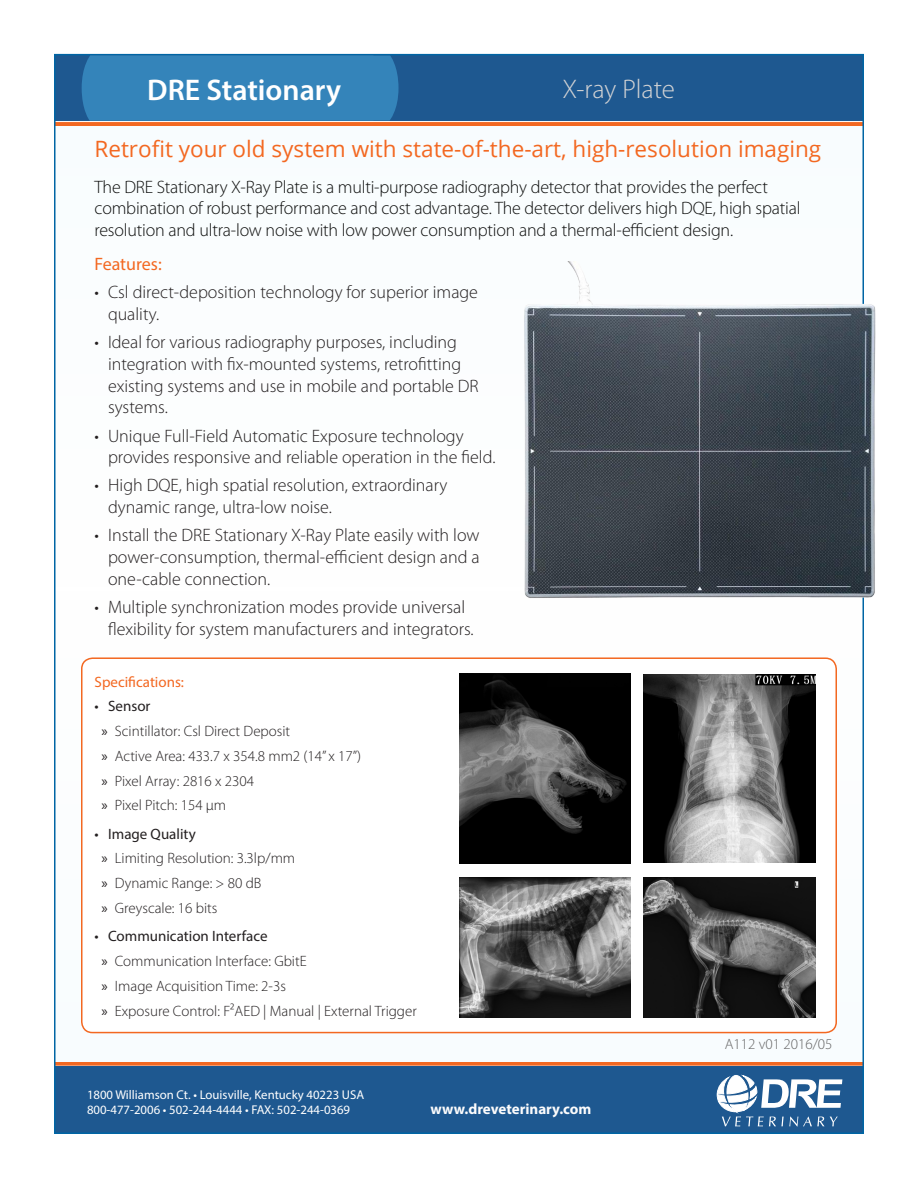
<style>
.page{position:relative;width:918px;height:1188px;background:#fff}
.page>*{position:absolute;margin:0;border:0;box-sizing:border-box;transform-origin:0 0}
.t1{font:600 30px "Myriad Pro";color:#fff}
.t2{font:300 27px "Myriad Pro";letter-spacing:-.005em;color:#d1d2d4}
.Green_Header{font:22.5px "Open Sans";color:#f36821}
.t3{font:300 18px/21.6px "Myriad Pro";color:#231f20}
.Paragraph{font:300 18px/21.6px "Myriad Pro";letter-spacing:-.01em;color:#0e0f0e}
.Feature_Bullets{font:18px "Myriad Pro";color:#f36821}
.t4{font:300 15px "Myriad Pro";color:#231f20}
.t5{font:15px "Myriad Pro";color:#231f20}
.t6{font:700 15px "Myriad Pro";color:#fbfbfc}
.Feature_Bullets-2{font:15px "Myriad Pro";color:#f36821}
.t7{font:300 15px "Myriad Pro";color:#646464}
.t8{font:12.75px/15.3px "Myriad Pro";color:#fff}
.s1{font-weight:400}
</style>
<div class="page">
<div style="left:55px;top:115px;width:808px;height:954px;background:#fbfdfe"></div>
<div style="left:57px;top:57px;width:804px;height:64px;background:#1e5890"></div>
<div style="left:55px;top:121px;width:808px;height:5px;background:#f36821"></div>
<hr style="left:55px;top:121px;width:808px;height:1px;background:#fff">
<svg style="left:57px;top:1062px;width:804px;height:4px;background:#f37433"></svg>
<div style="left:57px;top:1066px;width:804px;height:65px;background:#1e5890"></div>
<svg style="left:717px;top:1075px;width:125px;height:52px"></svg>
<div style="left:82px;top:56px;width:317px;height:65px;background:#3484ba"></div>
<img style="left:524px;top:261px;width:352px;height:355px">
<div style="left:82px;top:658px;width:754px;height:375px;background:#fff;border-radius:11px"></div>
<div style="left:81px;top:657px;width:756px;height:376px;border:2px solid #f36821;border-radius:11px"></div>
<img style="left:644px;top:674px;width:172px;height:188px">
<img style="left:459px;top:673px;width:171px;height:190px">
<img style="left:459px;top:878px;width:172px;height:140px">
<img style="left:644px;top:878px;width:172px;height:140px">
<h1 class="t1" style="left:147px;top:71px;width:196px">DRE Stationary</h1>
<h2 class="t2" style="left:562px;top:74px;width:114px">X-ray Plate</h2>
<p class="Green_Header" style="left:94px;top:134px;width:728px">Retrofit your old system with state-of-the-art, high-resolution imaging</p>
<p class="Paragraph" style="left:94px;top:176px;width:708px">The DRE Stationary X-Ray Plate is a multi-purpose radiography detector that provides the perfect combination of robust performance and cost advantage. The detector delivers high DQE, high spatial resolution and ultra-low noise with low power consumption and a thermal-efficient design.</p>
<p class="Feature_Bullets" style="left:94px;top:253px;width:69px">Features:</p>
<p class="t3" style="left:108px;top:282px;width:372px;text-indent:-14px">• Csl direct-deposition technology for superior image quality.</p>
<p class="t3" style="left:108px;top:332px;width:372px;text-indent:-14px">• Ideal for various radiography purposes, including integration with fix-mounted systems, retrofitting existing systems and use in mobile and portable DR systems.</p>
<p class="t3" style="left:108px;top:425px;width:389px;text-indent:-14px">• Unique Full-Field Automatic Exposure technology provides responsive and reliable operation in the field.</p>
<p class="t3" style="left:108px;top:475px;width:341px;text-indent:-14px">• High DQE, high spatial resolution, extraordinary dynamic range, ultra-low noise.</p>
<p class="t3" style="left:108px;top:525px;width:373px;text-align:justify;text-indent:-14px">• Install the DRE Stationary X-Ray Plate easily with low power-consumption, thermal-efficient design and a one-cable connection.</p>
<p class="t3" style="left:108px;top:596px;width:367px;text-indent:-14px">• Multiple synchronization modes provide universal flexibility for system manufacturers and integrators.</p>
<p class="Feature_Bullets-2" style="left:95px;top:672px;width:91px">Specifications:</p>
<p class="t5" style="left:95px;top:697px;width:57px">• Sensor</p>
<p class="t4" style="left:101px;top:723px;width:190px"><span class="s1">»</span> Scintillator: Csl Direct Deposit</p>
<p class="t4" style="left:101px;top:748px;width:261px"><span class="s1">»</span> Active Area: 433.7 x 354.8 mm2 (14” x 17”)</p>
<p class="t4" style="left:101px;top:772px;width:154px"><span class="s1">»</span> Pixel Array: 2816 x 2304</p>
<p class="t4" style="left:101px;top:797px;width:126px"><span class="s1">»</span> Pixel Pitch: 154 μm</p>
<p class="t5" style="left:95px;top:824px;width:103px">• Image Quality</p>
<p class="t4" style="left:101px;top:850px;width:195px"><span class="s1">»</span> Limiting Resolution: 3.3lp/mm</p>
<p class="t4" style="left:101px;top:875px;width:162px"><span class="s1">»</span> Dynamic Range: &gt; 80 dB</p>
<p class="t4" style="left:101px;top:900px;width:118px"><span class="s1">»</span> Greyscale: 16 bits</p>
<p class="t5" style="left:95px;top:927px;width:174px">• Communication Interface</p>
<p class="t4" style="left:101px;top:953px;width:207px"><span class="s1">»</span> Communication Interface: GbitE</p>
<p class="t4" style="left:101px;top:978px;width:186px"><span class="s1">»</span> Image Acquisition Time: 2-3s</p>
<p class="t4" style="left:101px;top:1002px;width:317px"><span class="s1">»</span> Exposure Control: F²AED | Manual | External Trigger</p>
<p class="t8" style="left:87px;top:1087px;width:279px">1800 Williamson Ct. • Louisville, Kentucky 40223 USA<br>800-477-2006 • 502-244-4444 • FAX: 502-244-0369</p>
<p class="t6" style="left:431px;top:1099px;width:162px">www.dreveterinary.com</p>
<p class="t7" style="left:725px;top:1036px;width:109px">A112 v01 2016/05</p>
</div>
